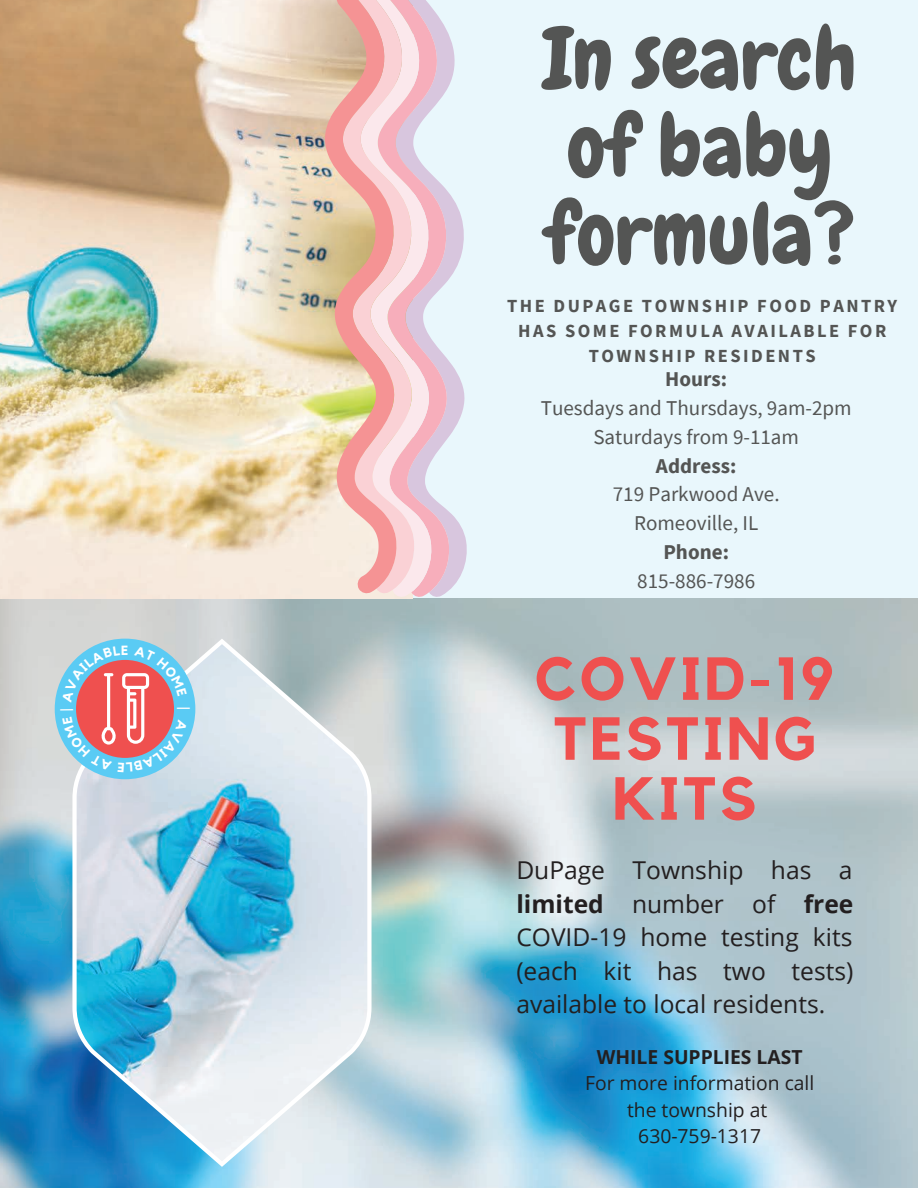
<style>
.page{position:relative;width:918px;height:1188px;background:#fff}
.page>*{position:absolute;margin:0;border:0;box-sizing:border-box;transform-origin:0 0}
.t1{font:86.1px/87.6px "Chewy";color:#545554}
.t2{font:700 60px/60px "Kollektif";letter-spacing:.055em;color:#ef504f;text-align:center}
.t3{font:24.6px/33.5px "Open Sans";color:#231f20;text-align:justify}
.t4{font:21.15px/28.8px "Source Sans Pro";color:#545554;text-align:center}
.t5{font:700 21.15px "Source Sans Pro";color:#545554}
.t6{font:19.35px/26.5px "Open Sans";color:#231f20;text-align:center}
.t7{font:700 19.35px "Open Sans";color:#231f20}
.t8{font:700 18.45px/25.3px "Source Sans Pro";letter-spacing:.135em;color:#545554;text-align:center}
.t9{font:700 13.2px "Kollektif";color:#fff}
.s1{font-weight:700}
</style>
<div class="page">
<img style="left:0;top:598px;width:918px;height:590px">
<div style="left:0;top:0;width:918px;height:598px;background:#e9f7fc"></div>
<img style="left:0;top:0;width:361px;height:598px">
<svg style="left:325px;top:0;width:142px;height:597px"></svg>
<svg style="left:72px;top:639px;width:299px;height:528px;background:#a9cee0"></svg>
<div style="left:55px;top:639px;width:140px;height:140px;background:#5acbf4;border-radius:50%"></div>
<svg style="left:60px;top:645px;width:127px;height:127px"></svg>
<p class="t9" style="left:121px;top:642px;width:9px">E</p>
<p class="t9" style="left:191px;top:707px;width:4px;rotate:90deg">|</p>
<h1 class="t1" style="left:543px;top:15px;width:316px">In search of baby formula?</h1>
<p class="t8" style="left:507px;top:293px;width:392px">THE DUPAGE TOWNSHIP FOOD PANTRY<br>HAS SOME FORMULA AVAILABLE FOR<br>TOWNSHIP RESIDENTS</p>
<p class="t5" style="left:665px;top:365px;width:63px">Hours:</p>
<p class="t4" style="left:541px;top:393px;width:312px">Tuesdays and Thursdays, 9am-2pm<br>Saturdays from 9-11am</p>
<p class="t5" style="left:656px;top:451px;width:82px">Address:</p>
<p class="t4" style="left:613px;top:480px;width:168px">719 Parkwood Ave.<br>Romeoville, IL</p>
<p class="t5" style="left:663px;top:538px;width:67px">Phone:</p>
<p class="t4" style="left:637px;top:566px;width:119px">815-886-7986</p>
<h2 class="t2" style="left:535px;top:649px;width:301px">COVID-19<br>TESTING<br>KITS</h2>
<p class="t3" style="left:516px;top:853px;width:339px">DuPage Township has a <span class="s1">limited</span> number of <span class="s1">free </span>COVID-19 home testing kits (each kit has two tests) available to local residents.</p>
<p class="t7" style="left:597px;top:1043px;width:207px">WHILE SUPPLIES LAST</p>
<p class="t6" style="left:585px;top:1069px;width:231px">For more information call the township at<br>630-759-1317</p>
</div>
